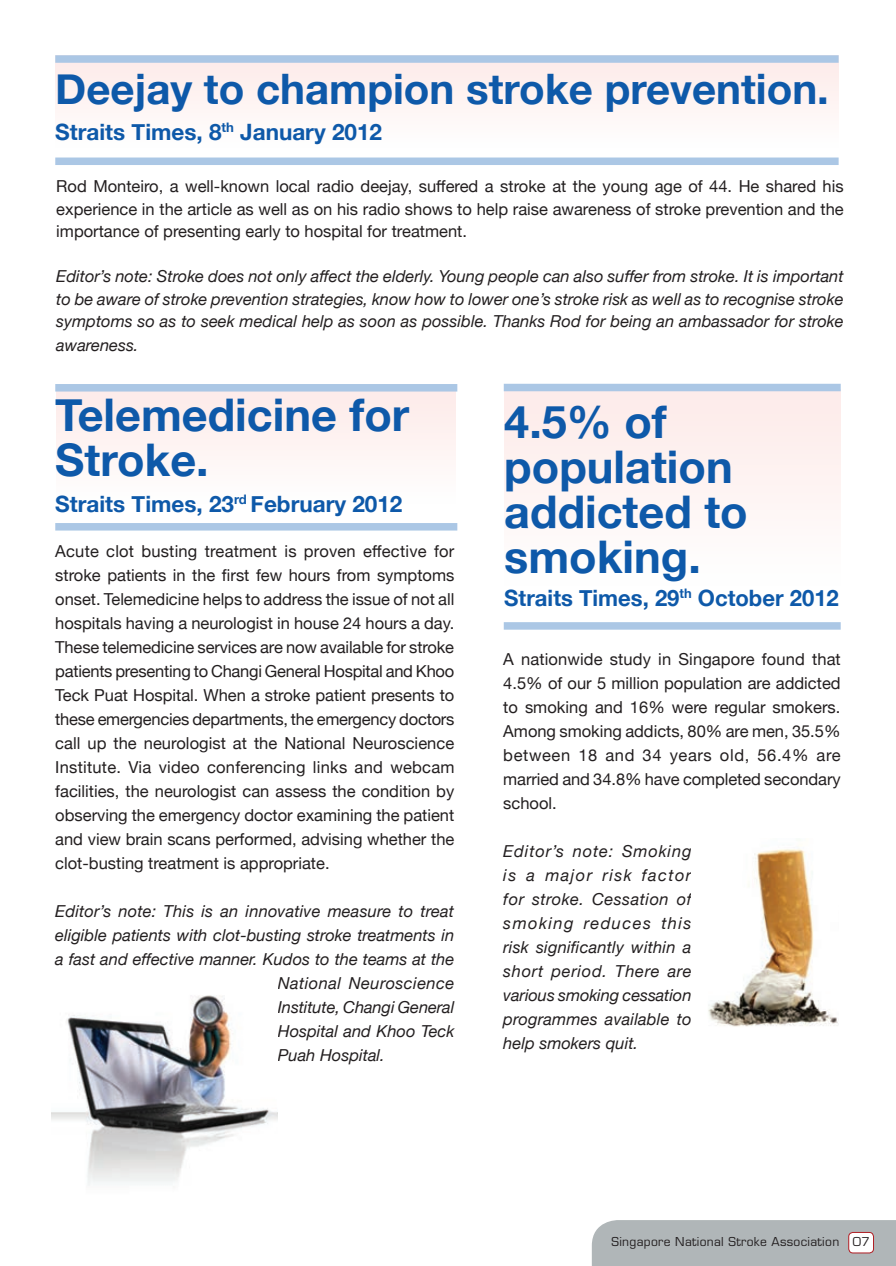
<style>
.page{position:relative;width:896px;height:1266px;background:#fff}
.page>*{position:absolute;margin:0;border:0;box-sizing:border-box;transform-origin:0 0}
.t1{font:700 45px/45px "Helvetica Neue";color:#0e59a9}
.t2{font:700 42px "Helvetica Neue";color:#0e59a9}
.t3{font:700 22.5px "Helvetica Neue";color:#0e59a9}
.t4{font:16.5px/24px "Helvetica Neue";color:#231f20;text-align:justify}
.t5{font:italic 16.5px/24px "Helvetica Neue";color:#231f20;text-align:justify}
.t6{font:italic 16.5px "Helvetica Neue";letter-spacing:.025em;color:#231f20}
.t7{font:12px "Eurostile LT Std";letter-spacing:.025em;color:#231f20}
</style>
<div class="page">
<div style="left:55px;top:55px;width:783px;height:110px;background:#fef6f4"></div>
<div style="left:55px;top:55px;width:783px;height:8px;background:#abc7e5"></div>
<div style="left:55px;top:157px;width:783px;height:8px;background:#abc7e5"></div>
<div style="left:57px;top:389px;width:399px;height:136px;background:#fef6f5"></div>
<img style="left:52px;top:995px;width:226px;height:190px">
<div style="left:55px;top:384px;width:402px;height:7px;background:#abc7e5"></div>
<div style="left:55px;top:523px;width:402px;height:7px;background:#abc7e5"></div>
<div style="left:505px;top:389px;width:335px;height:233px;background:#fef6f5"></div>
<div style="left:503px;top:384px;width:337px;height:7px;background:#abc7e5"></div>
<div style="left:503px;top:622px;width:337px;height:7px;background:#abc7e5"></div>
<img style="left:708px;top:849px;width:130px;height:178px">
<div style="left:591px;top:1220px;width:305px;height:46px;background:#b0b6b8"></div>
<h2 class="t2" style="left:55px;top:51px;width:775px">Deejay to champion stroke prevention.</h2>
<h3 class="t3" style="left:55px;top:111px;width:328px">Straits Times, 8<sup>th</sup> January 2012</h3>
<p class="t4" style="left:56px;top:174px;width:788px;line-height:22.5px">Rod Monteiro, a well-known local radio deejay, suffered a stroke at the young age of 44. He shared his experience in the article as well as on his radio shows to help raise awareness of stroke prevention and the importance of presenting early to hospital for treatment.</p>
<p class="t5" style="left:56px;top:264px;width:788px;line-height:22.5px">Editor’s note: Stroke does not only affect the elderly. Young people can also suffer from stroke. It is important to be aware of stroke prevention strategies, know how to lower one’s stroke risk as well as to recognise stroke symptoms so as to seek medical help as soon as possible. Thanks Rod for being an ambassador for stroke</p>
<p class="t5" style="left:56px;top:332px;width:84px">awareness.</p>
<h1 class="t1" style="left:55px;top:390px;width:355px">Telemedicine for<br>Stroke.</h1>
<h3 class="t3" style="left:55px;top:483px;width:348px">Straits Times, 23<sup>rd</sup> February 2012</h3>
<p class="t4" style="left:55px;top:538px;width:401px">Acute clot busting treatment is proven effective for stroke patients in the first few hours from symptoms onset. Telemedicine helps to address the issue of not all hospitals having a neurologist in house 24 hours a day.<br>These telemedicine services are now available for stroke patients presenting to Changi General Hospital and Khoo Teck Puat Hospital. When a stroke patient presents to these emergencies departments, the emergency doctors call up the neurologist at the National Neuroscience Institute. Via video conferencing links and webcam facilities, the neurologist can assess the condition by observing the emergency doctor examining the patient and view brain scans performed, advising whether the clot-busting treatment is appropriate.</p>
<p class="t5" style="left:55px;top:898px;width:400px">Editor’s note: This is an innovative measure to treat</p>
<p class="t5" style="left:55px;top:922px;width:400px">eligible patients with clot-busting stroke treatments in</p>
<p class="t5" style="left:55px;top:946px;width:400px">a fast and effective manner. Kudos to the teams at the</p>
<p class="t6" style="left:278px;top:969px;width:178px">National Neuroscience</p>
<p class="t5" style="left:278px;top:994px;width:178px">Institute, Changi General</p>
<p class="t5" style="left:278px;top:1018px;width:178px">Hospital and Khoo Teck</p>
<p class="t5" style="left:278px;top:1042px;width:108px">Puah Hospital.</p>
<h1 class="t1" style="left:504px;top:397px;width:245px">4.5% of population addicted to smoking.</h1>
<h3 class="t3" style="left:504px;top:577px;width:336px">Straits Times, 29<sup>th</sup> October 2012</h3>
<p class="t4" style="left:503px;top:645px;width:339px">A nationwide study in Singapore found that 4.5% of our 5 million population are addicted to smoking and 16% were regular smokers.<br>Among smoking addicts, 80% are men, 35.5% between 18 and 34 years old, 56.4% are married and 34.8% have completed secondary school.</p>
<p class="t5" style="left:503px;top:838px;width:190px">Editor’s note: Smoking is a major risk factor for stroke. Cessation of smoking reduces this risk significantly within a short period. There are various smoking cessation programmes available to help smokers quit.</p>
<p class="t7" style="left:611px;top:1234px;width:260px">Singapore National Stroke Association 07</p>
</div>
